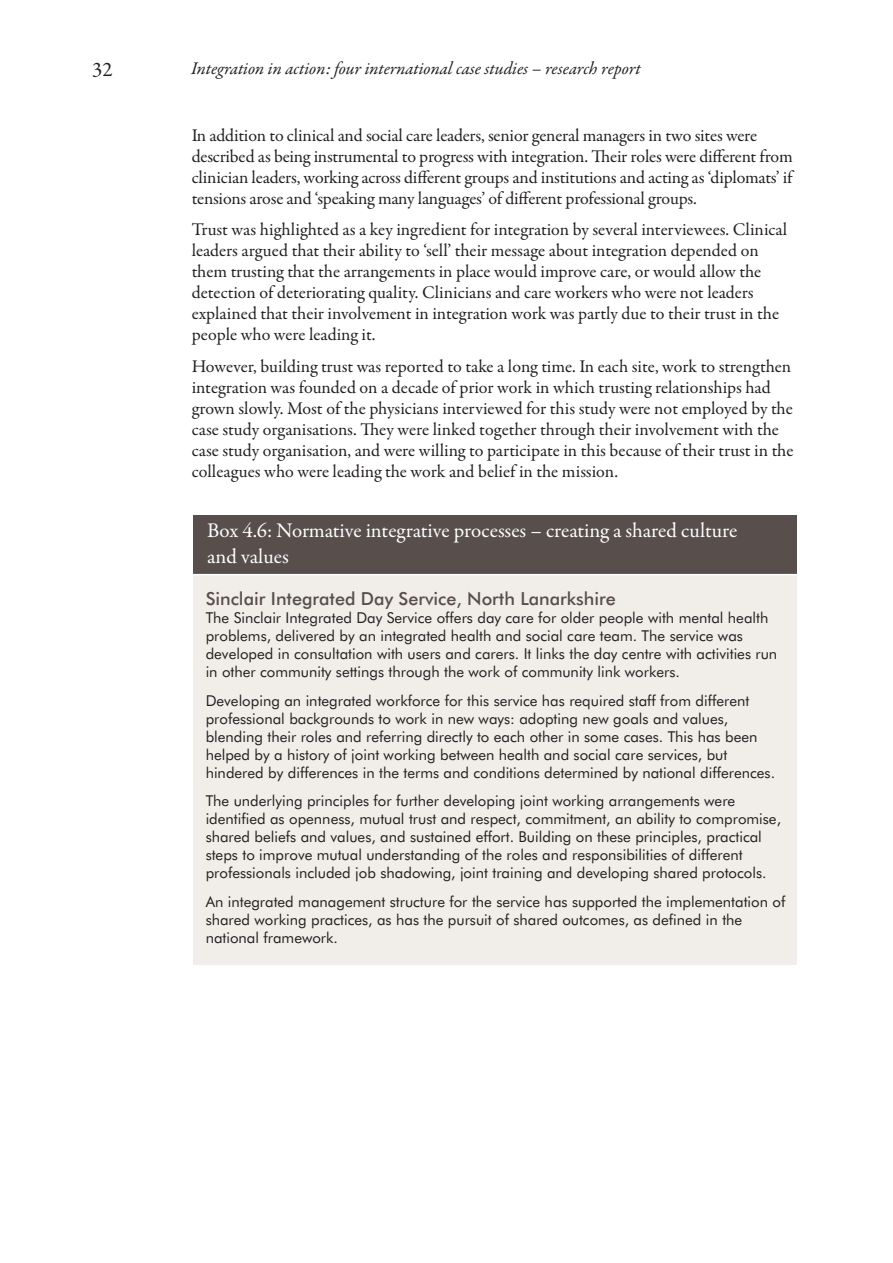
<style>
.page{position:relative;width:893px;height:1263px;background:#fff}
.page>*{position:absolute;margin:0;border:0;box-sizing:border-box;transform-origin:0 0}
.t1{font:21px/26.2px "Garamond Premr Pro";letter-spacing:-.005em;color:#fff}
.t2{font:21px "Garamond Premr Pro";color:#231f20}
.t3{font:18px/21px "Garamond Premr Pro";letter-spacing:-.005em;color:#231f20}
.t4{font:italic 18px "Garamond Premr Pro";color:#231f20}
.t5{font:500 18px "Futura BT";color:#584f4d}
.t6{font:15px/18px "Futura BT";color:#231f20}
</style>
<div class="page">
<div style="left:193px;top:559px;width:604px;height:406px;background:#f1ede9"></div>
<div style="left:193px;top:515px;width:604px;height:59px;background:#584f4d"></div>
<hr style="left:178px;top:574px;width:628px;height:1px;background:#fff">
<h1 class="t2" style="left:92px;top:61px;width:22px">32</h1>
<p class="t4" style="left:191px;top:62px;width:451px">Integration in action: four international case studies – research report</p>
<p class="t3" style="left:192px;top:126px;width:602px">In addition to clinical and social care leaders, senior general managers in two sites were described as being instrumental to progress with integration. Their roles were different from clinician leaders, working across different groups and institutions and acting as ‘diplomats’ if tensions arose and ‘speaking many languages’ of different professional groups.</p>
<p class="t3" style="left:192px;top:221px;width:597px">Trust was highlighted as a key ingredient for integration by several interviewees. Clinical leaders argued that their ability to ‘sell’ their message about integration depended on them trusting that the arrangements in place would improve care, or would allow the detection of deteriorating quality. Clinicians and care workers who were not leaders explained that their involvement in integration work was partly due to their trust in the people who were leading it.</p>
<p class="t3" style="left:192px;top:357px;width:603px">However, building trust was reported to take a long time. In each site, work to strengthen integration was founded on a decade of prior work in which trusting relationships had grown slowly. Most of the physicians interviewed for this study were not employed by the case study organisations. They were linked together through their involvement with the case study organisation, and were willing to participate in this because of their trust in the colleagues who were leading the work and belief in the mission.</p>
<h1 class="t1" style="left:207px;top:519px;width:531px">Box 4.6: Normative integrative processes – creating a shared culture and values</h1>
<p class="t5" style="left:206px;top:592px;width:412px">Sinclair Integrated Day Service, North Lanarkshire</p>
<p class="t6" style="left:206px;top:610px;width:573px">The Sinclair Integrated Day Service offers day care for older people with mental health problems, delivered by an integrated health and social care team. The service was developed in consultation with users and carers. It links the day centre with activities run in other community settings through the work of community link workers.</p>
<p class="t6" style="left:206px;top:693px;width:571px">Developing an integrated workforce for this service has required staff from different professional backgrounds to work in new ways: adopting new goals and values, blending their roles and referring directly to each other in some cases. This has been helped by a history of joint working between health and social care services, but hindered by differences in the terms and conditions determined by national differences.</p>
<p class="t6" style="left:206px;top:793px;width:577px">The underlying principles for further developing joint working arrangements were identified as openness, mutual trust and respect, commitment, an ability to compromise, shared beliefs and values, and sustained effort. Building on these principles, practical steps to improve mutual understanding of the roles and responsibilities of different professionals included job shadowing, joint training and developing shared protocols.</p>
<p class="t6" style="left:206px;top:894px;width:581px">An integrated management structure for the service has supported the implementation of shared working practices, as has the pursuit of shared outcomes, as defined in the national framework.</p>
</div>
